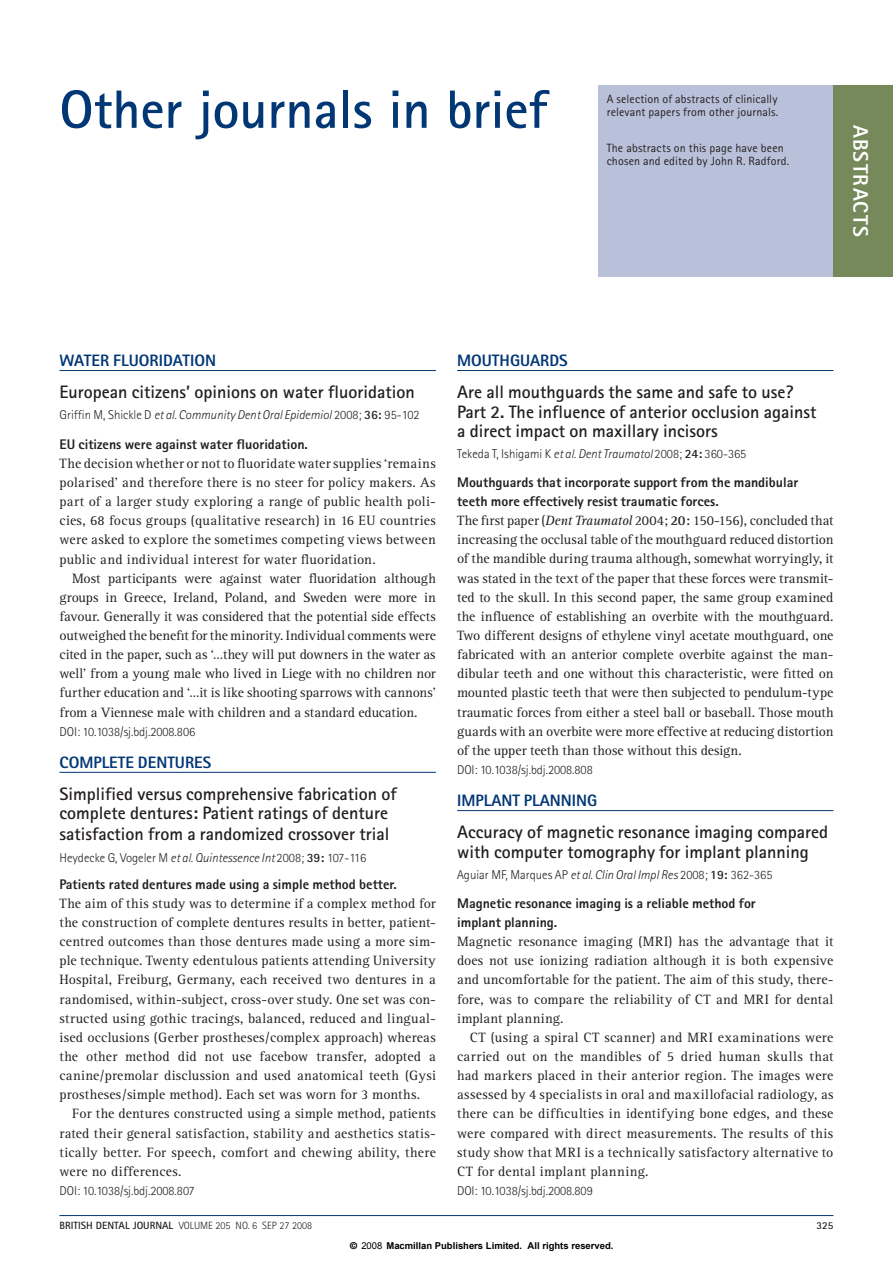
<style>
.page{position:relative;width:893px;height:1263px;background:#fff}
.page>*{position:absolute;margin:0;border:0;box-sizing:border-box;transform-origin:0 0}
.t1{font:700 54px "Rotis Sans Serif";color:#013775}
.t2{font:800 21px "Rotis Sans Serif";letter-spacing:.06em;color:#fff}
.t3{font:700 18px/19.5px "Rotis Sans Serif";color:#231f20}
.t4{font:800 16.5px "Rotis Sans Serif";color:#013775}
.t5{font:13.95px/19.2px "Rotis Serif";letter-spacing:.01em;color:#231f20;text-align:justify}
.t6{font:800 13.95px/19.2px "Rotis Sans Serif";color:#231f20}
.t7{font:300 12.75px "Rotis Sans Serif";letter-spacing:-.005em;color:#231f20}
.t8{font:italic 300 12.75px "Rotis Sans Serif";color:#231f20}
.t9{font:12px/13.5px "Rotis Sans Serif";letter-spacing:.01em;color:#231f20}
.t10{font:300 10.5px "Rotis Sans Serif";color:#231f20}
.t11{font:700 10.5px "Rotis Sans Serif";color:#231f20}
.t12{font:700 9.45px "Arial";color:#000}
.s1{font-style:normal}
.s2{font-weight:700;font-style:normal}
.s3{font-style:italic}
.s4{font-weight:700}
.s5{font-family:"Helvetica"}
.s6{font-weight:400}
</style>
<div class="page">
<hr style="left:59px;top:370px;width:377px;height:1px;background:#013775">
<hr style="left:457px;top:810px;width:376px;height:1px;background:#013775">
<hr style="left:457px;top:370px;width:376px;height:1px;background:#013775">
<hr style="left:59px;top:772px;width:377px;height:1px;background:#013775">
<hr style="left:59px;top:1215px;width:774px;height:1px;background:#013775">
<div style="left:598px;top:85px;width:295px;height:191px;background:#b9c0d9"></div>
<div style="left:833px;top:85px;width:60px;height:191px;background:#76895b"></div>
<h1 class="t1" style="left:59px;top:91px;width:489px">Other journals in brief</h1>
<p class="t9" style="left:607px;top:93px;width:173px">A selection of abstracts of clinically relevant papers from other journals.</p>
<p class="t9" style="left:607px;top:142px;width:184px">The abstracts on this page have been chosen and edited by John R. Radford.</p>
<p class="t2" style="left:868px;top:125px;width:114px;rotate:90deg">ABSTRACTS</p>
<h4 class="t4" style="left:59px;top:355px;width:158px">WATER FLUORIDATION</h4>
<p class="t3" style="left:59px;top:384px;width:357px">European citizens’ opinions on water fluoridation</p>
<p class="t8" style="left:59px;top:411px;width:361px"><span class="s1">Griffin M, Shickle D</span> et al. Community Dent Oral Epidemiol <span class="s1">2008;</span> <span class="s2">36:</span> <span class="s1">95-102</span></p>
<h5 class="t6" style="left:59px;top:436px;width:250px">EU citizens were against water fluoridation.</h5>
<p class="t5" style="left:59px;top:455px;width:378px">The decision whether or not to fluoridate water supplies ‘remains polarised’ and therefore there is no steer for policy makers. As part of a larger study exploring a range of public health poli&shy;cies, 68 focus groups (qualitative research) in 16 EU countries were asked to explore the sometimes competing views between public and individual interest for water fluoridation.</p>
<p class="t5" style="left:59px;top:570px;width:378px;text-indent:13px">Most participants were against water fluoridation although groups in Greece, Ireland, Poland, and Sweden were more in favour. Generally it was considered that the potential side effects outweighed the benefit for the minority. Individual comments were cited in the paper, such as ‘…they will put downers in the water as well’ from a young male who lived in Liege with no children nor further education and ‘…it is like shooting sparrows with cannons’ from a Viennese male with children and a standard education.</p>
<p class="t7" style="left:59px;top:727px;width:137px">DOI: 10.1038/sj.bdj.2008.806</p>
<h4 class="t4" style="left:59px;top:756px;width:153px">COMPLETE DENTURES</h4>
<p class="t3" style="left:59px;top:786px;width:339px">Simplified versus comprehensive fabrication of complete dentures: Patient ratings of denture satisfaction from a randomized crossover trial</p>
<p class="t7" style="left:59px;top:853px;width:308px">Heydecke G, Vogeler M <span class="s3">et al. Quintessence Int</span> 2008; <span class="s4">39:</span> 107-116</p>
<h5 class="t6" style="left:59px;top:876px;width:339px">Patients rated dentures made using a simple method better.</h5>
<p class="t5" style="left:59px;top:895px;width:378px">The aim of this study was to determine if a complex method for the construction of complete dentures results in better, patient&shy;centred outcomes than those dentures made using a more sim&shy;ple technique. Twenty edentulous patients attending University Hospital, Freiburg, Germany, each received two dentures in a randomised, within-subject, cross-over study. One set was con&shy;structed using gothic tracings, balanced, reduced and lingual&shy;ised occlusions (Gerber prostheses/complex approach) whereas the other method did not use facebow transfer, adopted a canine/premolar disclussion and used anatomical teeth (Gysi prostheses/simple method). Each set was worn for 3 months.</p>
<p class="t5" style="left:59px;top:1105px;width:378px;text-indent:13px">For the dentures constructed using a simple method, patients rated their general satisfaction, stability and aesthetics statis&shy;tically better. For speech, comfort and chewing ability, there were no differences.</p>
<p class="t7" style="left:59px;top:1186px;width:136px">DOI: 10.1038/sj.bdj.2008.807</p>
<h4 class="t4" style="left:457px;top:355px;width:112px">MOUTHGUARDS</h4>
<p class="t3" style="left:457px;top:384px;width:361px">Are all mouthguards the same and safe to use?<br>Part 2. The influence of anterior occlusion against a direct impact on maxillary incisors</p>
<p class="t7" style="left:457px;top:450px;width:291px">Tekeda T, Ishigami K <span class="s3">et al. Dent Traumatol</span> 2008; <span class="s4">24:</span> 360-365</p>
<p class="t6" style="left:457px;top:474px;width:343px">Mouthguards that incorporate support from the mandibular teeth more effectively resist traumatic forces.</p>
<p class="t5" style="left:457px;top:512px;width:378px">The first paper (<span class="s3">Dent Traumatol</span> 2004; <span class="s4">20:</span> 150-156), concluded that increasing the occlusal table of the mouthguard reduced distortion of the mandible during trauma although, somewhat worryingly, it was stated in the text of the paper that these forces were transmit&shy;ted to the skull. In this second paper, the same group examined the influence of establishing an overbite with the mouthguard.<br>Two different designs of ethylene vinyl acetate mouthguard, one fabricated with an anterior complete overbite against the man&shy;dibular teeth and one without this characteristic, were fitted on mounted plastic teeth that were then subjected to pendulum-type traumatic forces from either a steel ball or baseball. Those mouth guards with an overbite were more effective at reducing distortion of the upper teeth than those without this design.</p>
<p class="t7" style="left:457px;top:765px;width:137px">DOI: 10.1038/sj.bdj.2008.808</p>
<h4 class="t4" style="left:457px;top:795px;width:142px">IMPLANT PLANNING</h4>
<p class="t3" style="left:457px;top:824px;width:372px">Accuracy of magnetic resonance imaging compared with computer tomography for implant planning</p>
<p class="t7" style="left:457px;top:870px;width:317px">Aguiar MF, Marques AP <span class="s3">et al. Clin Oral Impl Res</span> 2008; <span class="s4">19:</span> 362-365</p>
<p class="t6" style="left:457px;top:895px;width:300px">Magnetic resonance imaging is a reliable method for implant planning.</p>
<p class="t5" style="left:457px;top:933px;width:378px">Magnetic resonance imaging (MRI) has the advantage that it does not use ionizing radiation although it is both expensive and uncomfortable for the patient. The aim of this study, there&shy;fore, was to compare the reliability of CT and MRI for dental implant planning.</p>
<p class="t5" style="left:457px;top:1029px;width:378px;text-indent:13px">CT (using a spiral CT scanner) and MRI examinations were carried out on the mandibles of 5 dried human skulls that had markers placed in their anterior region. The images were assessed by 4 specialists in oral and maxillofacial radiology, as there can be difficulties in identifying bone edges, and these were compared with direct measurements. The results of this study show that MRI is a technically satisfactory alternative to CT for dental implant planning.</p>
<p class="t7" style="left:457px;top:1186px;width:137px">DOI: 10.1038/sj.bdj.2008.809</p>
<p class="t10" style="left:59px;top:1221px;width:254px"><span class="s4">BRITISH DENTAL JOURNAL</span> VOLUME 205 NO. 6 SEP 27 2008</p>
<p class="t11" style="left:816px;top:1221px;width:18px">325</p>
<p class="t12" style="left:350px;top:1240px;width:265px"><span class="s5">©</span> <span class="s6">2008</span> Macmillan Publishers Limited. All rights reserved.</p>
</div>
